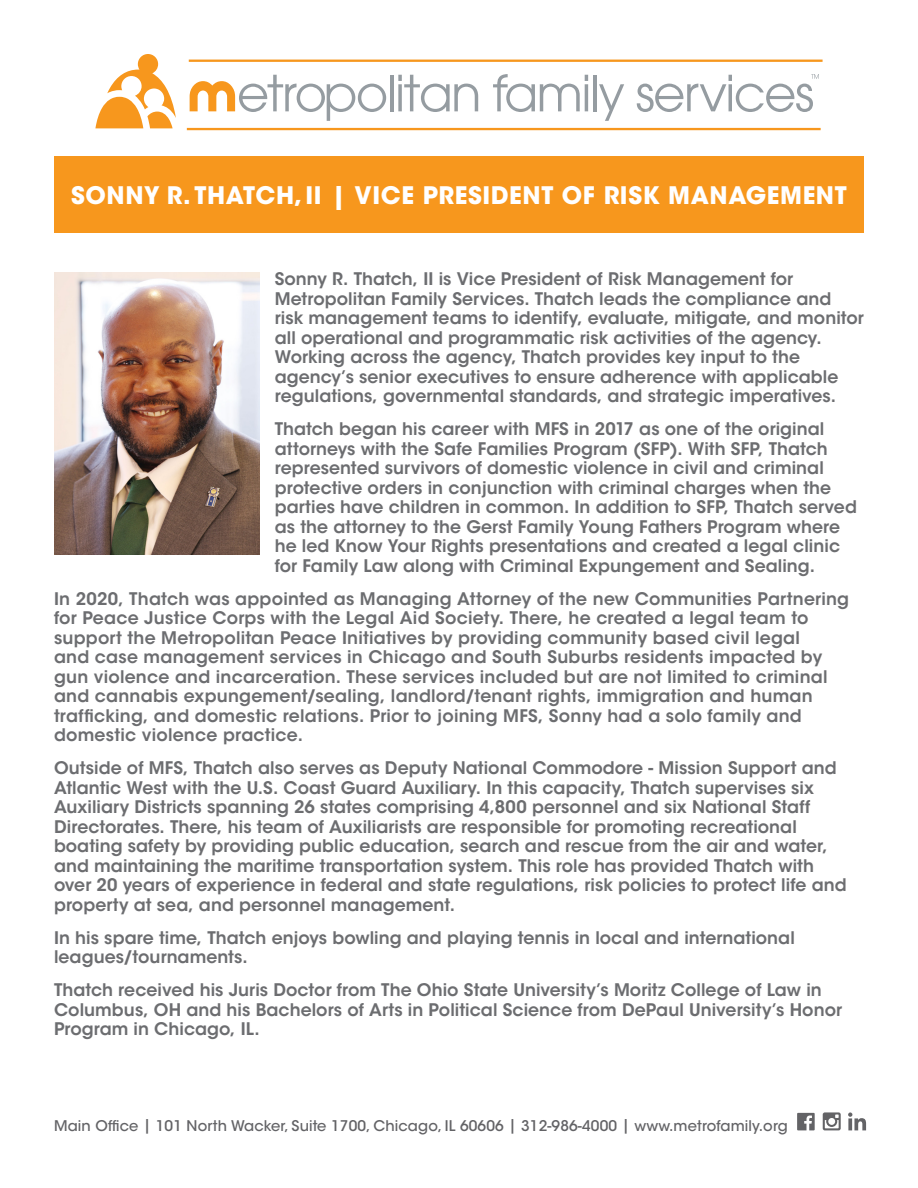
<style>
.page{position:relative;width:918px;height:1188px;background:#fff}
.page>*{position:absolute;margin:0;border:0;box-sizing:border-box;transform-origin:0 0}
.t1{font:700 24px "ITC Avant Garde Std";letter-spacing:.025em;color:#fff}
.t2{font:600 17.25px/19.5px "ITC Avant Garde Std";letter-spacing:.005em;color:#6c6d70}
.t3{font:500 14.7px "ITC Avant Garde Std";letter-spacing:.01em;color:#636366}
</style>
<div class="page">
<img style="left:54px;top:272px;width:205px;height:283px">
<div style="left:54px;top:157px;width:810px;height:76px;background:#f7971d"></div>
<svg style="left:848px;top:1112px;width:18px;height:18px"></svg>
<svg style="left:823px;top:1112px;width:18px;height:18px"></svg>
<svg style="left:797px;top:1113px;width:18px;height:17px"></svg>
<hr style="left:390px;top:75px;width:3px;height:36px;background:#959ca1">
<svg style="left:398px;top:75px;width:80px;height:37px"></svg>
<svg style="left:493px;top:74px;width:95px;height:38px"></svg>
<hr style="left:593px;top:75px;width:4px;height:36px;background:#959ca1">
<svg style="left:599px;top:84px;width:25px;height:37px"></svg>
<svg style="left:637px;top:74px;width:182px;height:38px"></svg>
<svg style="left:95px;top:54px;width:81px;height:74px"></svg>
<hr style="left:189px;top:60px;width:634px;height:2px;background:#f7971d">
<hr style="left:187px;top:128px;width:634px;height:2px;background:#f7971d">
<svg style="left:190px;top:75px;width:196px;height:46px"></svg>
<p class="t1" style="left:71px;top:179px;width:777px">SONNY R. THATCH, II | VICE PRESIDENT OF RISK MANAGEMENT</p>
<p class="t2" style="left:275px;top:269px;width:591px">Sonny R. Thatch, II is Vice President of Risk Management for Metropolitan Family Services. Thatch leads the compliance and risk management teams to identify, evaluate, mitigate, and monitor all operational and programmatic risk activities of the agency.<br>Working across the agency, Thatch provides key input to the agency’s senior executives to ensure adherence with applicable regulations, governmental standards, and strategic imperatives.</p>
<p class="t2" style="left:275px;top:419px;width:584px">Thatch began his career with MFS in 2017 as one of the original attorneys with the Safe Families Program (SFP). With SFP, Thatch represented survivors of domestic violence in civil and criminal protective orders in conjunction with criminal charges when the parties have children in common. In addition to SFP, Thatch served as the attorney to the Gerst Family Young Fathers Program where he led Know Your Rights presentations and created a legal clinic for Family Law along with Criminal Expungement and Sealing.</p>
<p class="t2" style="left:54px;top:589px;width:797px">In 2020, Thatch was appointed as Managing Attorney of the new Communities Partnering for Peace Justice Corps with the Legal Aid Society. There, he created a legal team to support the Metropolitan Peace Initiatives by providing community based civil legal<br>and case management services in Chicago and South Suburbs residents impacted by gun violence and incarceration. These services included but are not limited to criminal and cannabis expungement/sealing, landlord/tenant rights, immigration and human trafficking, and domestic relations. Prior to joining MFS, Sonny had a solo family and domestic violence practice.</p>
<p class="t2" style="left:54px;top:758px;width:794px">Outside of MFS, Thatch also serves as Deputy National Commodore - Mission Support and Atlantic West with the U.S. Coast Guard Auxiliary. In this capacity, Thatch supervises six Auxiliary Districts spanning 26 states comprising 4,800 personnel and six National Staff Directorates. There, his team of Auxiliarists are responsible for promoting recreational boating safety by providing public education, search and rescue from the air and water, and maintaining the maritime transportation system. This role has provided Thatch with over 20 years of experience in federal and state regulations, risk policies to protect life and property at sea, and personnel management.</p>
<p class="t2" style="left:54px;top:928px;width:742px">In his spare time, Thatch enjoys bowling and playing tennis in local and international leagues/tournaments.</p>
<p class="t2" style="left:54px;top:980px;width:790px">Thatch received his Juris Doctor from The Ohio State University’s Moritz College of Law in<br>Columbus, OH and his Bachelors of Arts in Political Science from DePaul University’s Honor<br>Program in Chicago, IL.</p>
<p class="t3" style="left:54px;top:1117px;width:735px">Main Office | 101 North Wacker, Suite 1700, Chicago, IL 60606 | 312-986-4000 | www.metrofamily.org</p>
</div>
